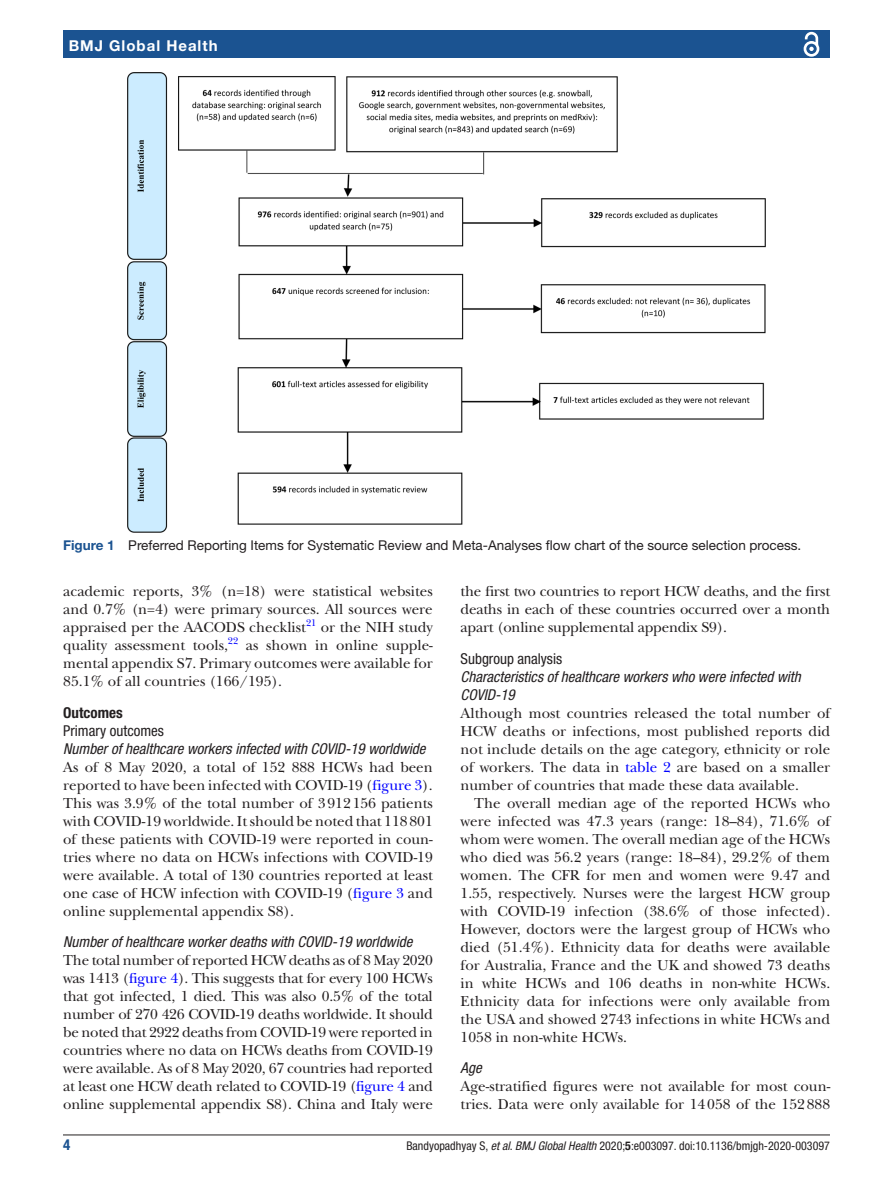
<style>
.page{position:relative;width:893px;height:1191px;background:#fff}
.page>*{position:absolute;margin:0;border:0;box-sizing:border-box;transform-origin:0 0}
.t1{font:15px/18px "New Baskerville";color:#231f20;text-align:justify}
.t2{font:italic condensed 15px/18px "Helvetica Neue LT Std";color:#231f20}
.t3{font:condensed 15px "Helvetica Neue LT Std";color:#231f20}
.t4{font:700 15px "Helvetica Neue LT Std";letter-spacing:.065em;color:#fff}
.t5{font:700 condensed 15px "Helvetica Neue LT Std";color:#231f20}
.t6{font:700 condensed 15px "Helvetica Neue LT Std";color:#1b5391}
.t7{font:13.5px "Helvetica Neue LT Std";color:#231f20}
.t8{font:condensed 12px "Helvetica Neue LT Std";color:#231f20}
.t9{font:9.9px "New Baskerville";color:#00f}
.s1{font-weight:700;color:#1b5391}
.s2{color:#00f}
.s3{font-style:italic}
.s4{font-weight:700}
</style>
<div class="page">
<hr style="left:63px;top:1134px;width:767px;height:1px;background:#231f20">
<div style="left:63px;top:31px;width:767px;height:27px;background:#1b5391"></div>
<svg style="left:803px;top:31px;width:17px;height:26px"></svg>
<img style="left:128px;top:73px;width:637px;height:459px">
<p class="t4" style="left:69px;top:36px;width:150px">BMJ Global Health</p>
<p class="t7" style="left:63px;top:537px;width:740px"><span class="s1">Figure 1</span> Preferred Reporting Items for Systematic Review and Meta-Analyses flow chart of the source selection process.</p>
<p class="t1" style="left:63px;top:582px;width:371px">academic reports, 3% (n=18) were statistical websites and 0.7% (n=4) were primary sources. All sources were appraised per the AACODS checklist</p>
<p class="t9" style="left:306px;top:616px;width:12px">21</p>
<p class="t1" style="left:321px;top:618px;width:114px">or the NIH study</p>
<p class="t1" style="left:63px;top:636px;width:166px">quality assessment tools,</p>
<p class="t9" style="left:228px;top:634px;width:12px">22</p>
<p class="t1" style="left:63px;top:636px;width:371px;text-indent:183px">as shown in online supple&shy;mental appendix S7. Primary outcomes were available for 85.1% of all countries (166/195).</p>
<p class="t5" style="left:63px;top:703px;width:61px">Outcomes</p>
<p class="t3" style="left:63px;top:722px;width:102px">Primary outcomes</p>
<p class="t2" style="left:63px;top:740px;width:364px">Number of healthcare workers infected with COVID-19 worldwide</p>
<p class="t1" style="left:63px;top:758px;width:371px">As of 8 May 2020, a total of 152 888 HCWs had been reported to have been infected with COVID-19 (<span class="s2">figure 3</span>).<br>This was 3.9% of the total number of 3912156 patients with COVID-19 worldwide. It should be noted that 118801 of these patients with COVID-19 were reported in coun&shy;tries where no data on HCWs infections with COVID-19 were available. A total of 130 countries reported at least one case of HCW infection with COVID-19 (<span class="s2">figure 3</span> and online supplemental appendix S8).</p>
<p class="t2" style="left:63px;top:933px;width:351px">Number of healthcare worker deaths with COVID-19 worldwide</p>
<p class="t1" style="left:63px;top:951px;width:371px">The total number of reported HCW deaths as of 8 May 2020 was 1413 (<span class="s2">figure 4</span>). This suggests that for every 100 HCWs that got infected, 1 died. This was also 0.5% of the total number of 270 426 COVID-19 deaths worldwide. It should be noted that 2922 deaths from COVID-19 were reported in countries where no data on HCWs deaths from COVID-19 were available. As of 8 May 2020, 67 countries had reported at least one HCW death related to COVID-19 (<span class="s2">figure 4</span> and online supplemental appendix S8). China and Italy were</p>
<p class="t1" style="left:461px;top:582px;width:371px">the first two countries to report HCW deaths, and the first deaths in each of these countries occurred over a month apart (online supplemental appendix S9).</p>
<p class="t3" style="left:461px;top:650px;width:103px">Subgroup analysis</p>
<p class="t2" style="left:461px;top:668px;width:342px">Characteristics of healthcare workers who were infected with<br>COVID-19</p>
<p class="t1" style="left:461px;top:704px;width:371px">Although most countries released the total number of HCW deaths or infections, most published reports did not include details on the age category, ethnicity or role of workers. The data in <span class="s2">table 2</span> are based on a smaller number of countries that made these data available.</p>
<p class="t1" style="left:461px;top:794px;width:371px;text-indent:14px">The overall median age of the reported HCWs who were infected was 47.3 years (range: 18–84), 71.6% of whom were women. The overall median age of the HCWs who died was 56.2 years (range: 18–84), 29.2% of them women. The CFR for men and women were 9.47 and 1.55, respectively. Nurses were the largest HCW group with COVID-19 infection (38.6% of those infected).<br>However, doctors were the largest group of HCWs who died (51.4%). Ethnicity data for deaths were available for Australia, France and the UK and showed 73 deaths in white HCWs and 106 deaths in non-white HCWs.<br>Ethnicity data for infections were only available from the USA and showed 2743 infections in white HCWs and 1058 in non-white HCWs.</p>
<p class="t2" style="left:461px;top:1059px;width:23px">Age</p>
<p class="t1" style="left:461px;top:1077px;width:371px">Age-stratified figures were not available for most coun&shy;tries. Data were only available for 14058 of the 152888</p>
<p class="t6" style="left:63px;top:1135px;width:9px">4</p>
<p class="t8" style="left:406px;top:1138px;width:425px">Bandyopadhyay S, <span class="s3">et al</span>. <span class="s3">BMJ Global Health</span> 2020;<span class="s4">5</span>:e003097. doi:10.1136/bmjgh-2020-003097</p>
</div>
